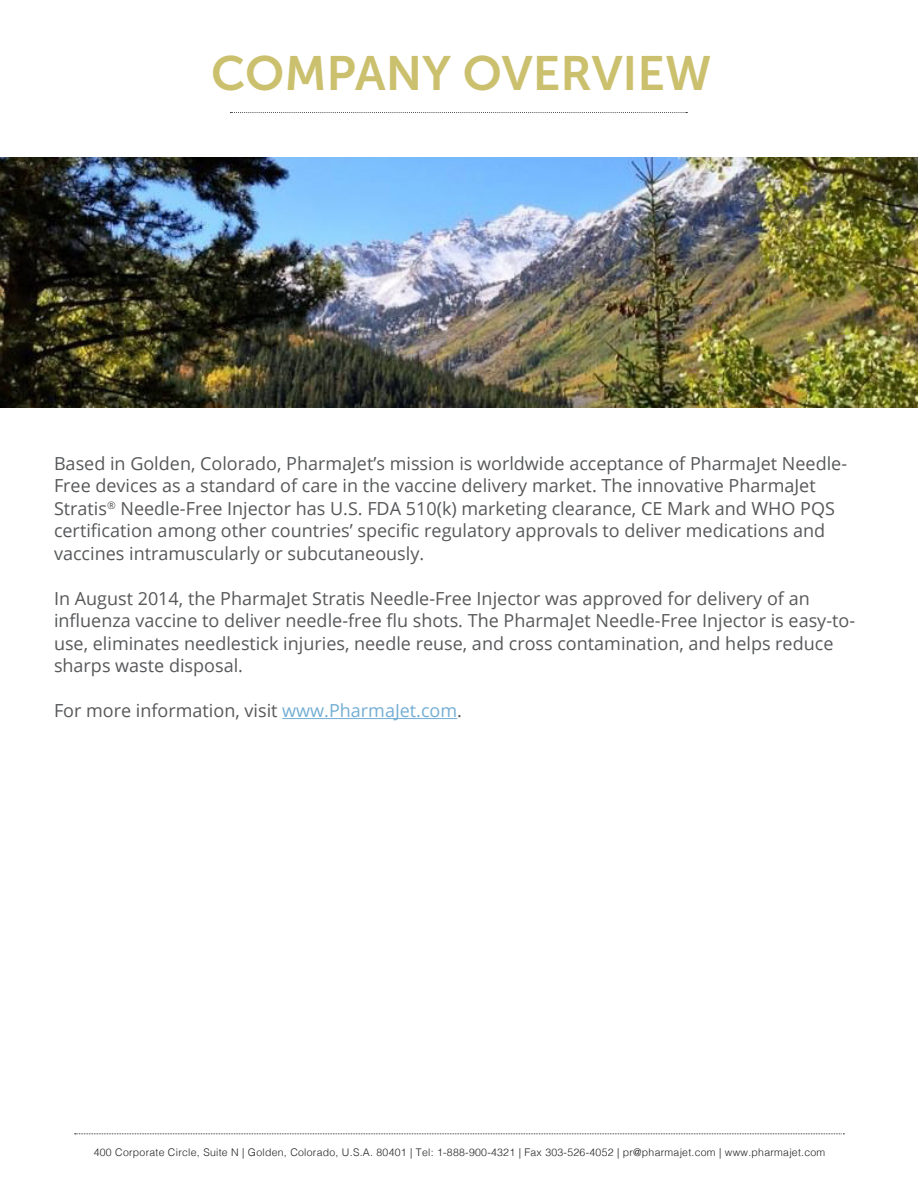
<style>
.page{position:relative;width:918px;height:1188px;background:#fff}
.page>*{position:absolute;margin:0;border:0;box-sizing:border-box;transform-origin:0 0}
.t1{font:48px "Museo Sans 700";color:#cbc06e}
.t2{font:18px/22.5px "Open Sans";color:#57585a}
.t3{font:300 10.5px "Helvetica";letter-spacing:.025em;color:#231f20}
.s1{color:#73aed4}
</style>
<div class="page">
<svg style="left:75px;top:1133px;width:769px;height:1px"></svg>
<hr style="left:282px;top:718px;width:175px;height:1px;background:#73aed4">
<img style="left:0;top:158px;width:918px;height:249px">
<svg style="left:230px;top:112px;width:457px;height:1px"></svg>
<p class="t1" style="left:211px;top:47px;width:502px">COMPANY OVERVIEW</p>
<p class="t2" style="left:54px;top:451px;width:795px">Based in Golden, Colorado, PharmaJet’s mission is worldwide acceptance of PharmaJet Needle-Free devices as a standard of care in the vaccine delivery market. The innovative PharmaJet Stratis<sup>®</sup> Needle-Free Injector has U.S. FDA 510(k) marketing clearance, CE Mark and WHO PQS certification among other countries’ specific regulatory approvals to deliver medications and vaccines intramuscularly or subcutaneously.</p>
<p class="t2" style="left:54px;top:586px;width:803px">In August 2014, the PharmaJet Stratis Needle-Free Injector was approved for delivery of an influenza vaccine to deliver needle-free flu shots. The PharmaJet Needle-Free Injector is easy-to&shy;use, eliminates needlestick injuries, needle reuse, and cross contamination, and helps reduce sharps waste disposal.</p>
<p class="t2" style="left:54px;top:699px;width:410px">For more information, visit <span class="s1">www.PharmaJet.com</span>.</p>
<p class="t3" style="left:94px;top:1143px;width:733px">400 Corporate Circle, Suite N | Golden, Colorado, U.S.A. 80401 | Tel: 1-888-900-4321 | Fax 303-526-4052 | pr@pharmajet.com | www.pharmajet.com</p>
</div>
